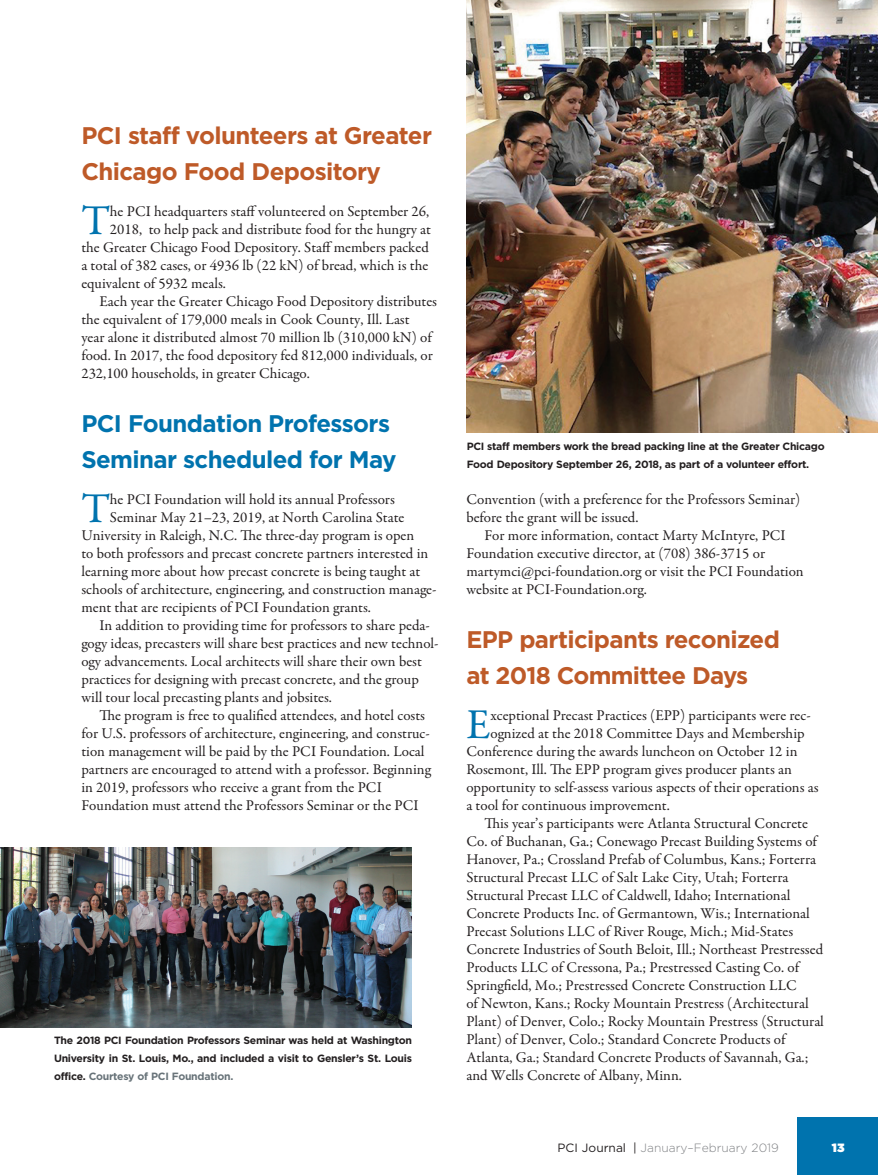
<style>
.page{position:relative;width:878px;height:1175px;background:#fff}
.page>*{position:absolute;margin:0;border:0;box-sizing:border-box;transform-origin:0 0}
.First_drop{font:42.75px "Garamond Premr Pro";color:#0073ae}
.Orange_head_our_memb{font:700 24px/36px "Gotham";letter-spacing:-.025em;color:#be5a28}
.Blue_head_our_member{font:700 24px/36px "Gotham";letter-spacing:-.025em;color:#0073ae}
.Body{font:15px/18px "Garamond Premr Pro";color:#231f20}
.First_drop-2{font:15px "Garamond Premr Pro";color:#231f20}
.t1{font:300 12px "Gotham";color:#808285}
.t2{font:900 12px "Gotham";color:#fff}
.t3{font:700 10.5px/18px "Gotham";letter-spacing:-.025em;color:#231f20}
.s1{color:#687379}
.s2{font-weight:400;color:#231f20}
</style>
<div class="page">
<div style="left:796px;top:1117px;width:82px;height:57px;background:#0073ae"></div>
<img style="left:466px;top:0;width:412px;height:432px">
<img style="left:0;top:847px;width:412px;height:181px">
<p class="Orange_head_our_memb" style="left:81px;top:117px;width:352px">PCI staff volunteers at Greater<br>Chicago Food Depository</p>
<p class="First_drop" style="left:81px;top:195px;width:30px">T</p>
<p class="First_drop-2" style="left:110px;top:202px;width:321px">he PCI headquarters staff volunteered on September 26,</p>
<p class="First_drop-2" style="left:110px;top:220px;width:322px">2018, to help pack and distribute food for the hungry at</p>
<p class="First_drop-2" style="left:81px;top:238px;width:349px">the Greater Chicago Food Depository. Staff members packed</p>
<p class="First_drop-2" style="left:81px;top:256px;width:348px">a total of 382 cases, or 4936 lb (22 kN) of bread, which is the</p>
<p class="First_drop-2" style="left:81px;top:274px;width:146px">equivalent of 5932 meals.</p>
<p class="Body" style="left:81px;top:293px;width:357px;text-indent:18px">Each year the Greater Chicago Food Depository distributes the equivalent of 179,000 meals in Cook County, Ill. Last<br>year alone it distributed almost 70 million lb (310,000 kN) of food. In 2017, the food depository fed 812,000 individuals, or 232,100 households, in greater Chicago.</p>
<p class="Blue_head_our_member" style="left:81px;top:405px;width:317px">PCI Foundation Professors<br>Seminar scheduled for May</p>
<p class="First_drop" style="left:81px;top:483px;width:30px">T</p>
<p class="First_drop-2" style="left:110px;top:490px;width:286px">he PCI Foundation will hold its annual Professors</p>
<p class="First_drop-2" style="left:110px;top:508px;width:296px">Seminar May 21–23, 2019, at North Carolina State</p>
<p class="First_drop-2" style="left:81px;top:526px;width:334px">University in Raleigh, N.C. The three-day program is open</p>
<p class="First_drop-2" style="left:81px;top:544px;width:348px">to both professors and precast concrete partners interested in</p>
<p class="First_drop-2" style="left:81px;top:562px;width:340px">learning more about how precast concrete is being taught at</p>
<p class="First_drop-2" style="left:81px;top:580px;width:356px">schools of architecture, engineering, and construction manage-</p>
<p class="First_drop-2" style="left:81px;top:598px;width:291px">ment that are recipients of PCI Foundation grants.</p>
<p class="Body" style="left:81px;top:617px;width:359px;text-indent:18px">In addition to providing time for professors to share peda&shy;gogy ideas, precasters will share best practices and new technol&shy;ogy advancements. Local architects will share their own best practices for designing with precast concrete, and the group will tour local precasting plants and jobsites.</p>
<p class="Body" style="left:81px;top:707px;width:351px;text-indent:18px">The program is free to qualified attendees, and hotel costs for U.S. professors of architecture, engineering, and construc&shy;tion management will be paid by the PCI Foundation. Local partners are encouraged to attend with a professor. Beginning in 2019, professors who receive a grant from the PCI Foundation must attend the Professors Seminar or the PCI</p>
<p class="t3" style="left:54px;top:1031px;width:359px;text-align:justify">The 2018 PCI Foundation Professors Seminar was held at Washington University in St. Louis, Mo., and included a visit to Gensler’s St. Louis office. <span class="s1">Courtesy of PCI Foundation.</span></p>
<p class="t3" style="left:466px;top:437px;width:359px">PCI staff members work the bread packing line at the Greater Chicago<br>Food Depository September 26, 2018, as part of a volunteer effort.</p>
<p class="Body" style="left:466px;top:491px;width:335px">Convention (with a preference for the Professors Seminar) before the grant will be issued.</p>
<p class="Body" style="left:466px;top:527px;width:339px;text-indent:18px">For more information, contact Marty McIntyre, PCI Foundation executive director, at (708) 386-3715 or martymci@pci-foundation.org or visit the PCI Foundation website at PCI-Foundation.org.</p>
<p class="Orange_head_our_memb" style="left:466px;top:621px;width:315px">EPP participants reconized at 2018 Committee Days</p>
<p class="First_drop" style="left:466px;top:699px;width:26px">E</p>
<p class="First_drop-2" style="left:490px;top:706px;width:322px">xceptional Precast Practices (EPP) participants were rec-</p>
<p class="First_drop-2" style="left:490px;top:724px;width:315px">ognized at the 2018 Committee Days and Membership</p>
<p class="First_drop-2" style="left:466px;top:742px;width:332px">Conference during the awards luncheon on October 12 in</p>
<p class="First_drop-2" style="left:466px;top:760px;width:327px">Rosemont, Ill. The EPP program gives producer plants an</p>
<p class="First_drop-2" style="left:466px;top:778px;width:354px">opportunity to self-assess various aspects of their operations as</p>
<p class="First_drop-2" style="left:466px;top:796px;width:205px">a tool for continuous improvement.</p>
<p class="Body" style="left:466px;top:815px;width:359px;text-indent:18px">This year’s participants were Atlanta Structural Concrete Co. of Buchanan, Ga.; Conewago Precast Building Systems of Hanover, Pa.; Crossland Prefab of Columbus, Kans.; Forterra Structural Precast LLC of Salt Lake City, Utah; Forterra Structural Precast LLC of Caldwell, Idaho; International Concrete Products Inc. of Germantown, Wis.; International Precast Solutions LLC of River Rouge, Mich.; Mid-States Concrete Industries of South Beloit, Ill.; Northeast Prestressed Products LLC of Cressona, Pa.; Prestressed Casting Co. of Springfield, Mo.; Prestressed Concrete Construction LLC<br>of Newton, Kans.; Rocky Mountain Prestress (Architectural Plant) of Denver, Colo.; Rocky Mountain Prestress (Structural Plant) of Denver, Colo.; Standard Concrete Products of Atlanta, Ga.; Standard Concrete Products of Savannah, Ga.; and Wells Concrete of Albany, Minn.</p>
<p class="t1" style="left:557px;top:1140px;width:223px"><span class="s2">PCI Journal</span> <span class="s2">|</span> January–February 2019</p>
<p class="t2" style="left:831px;top:1139px;width:14px">13</p>
</div>
